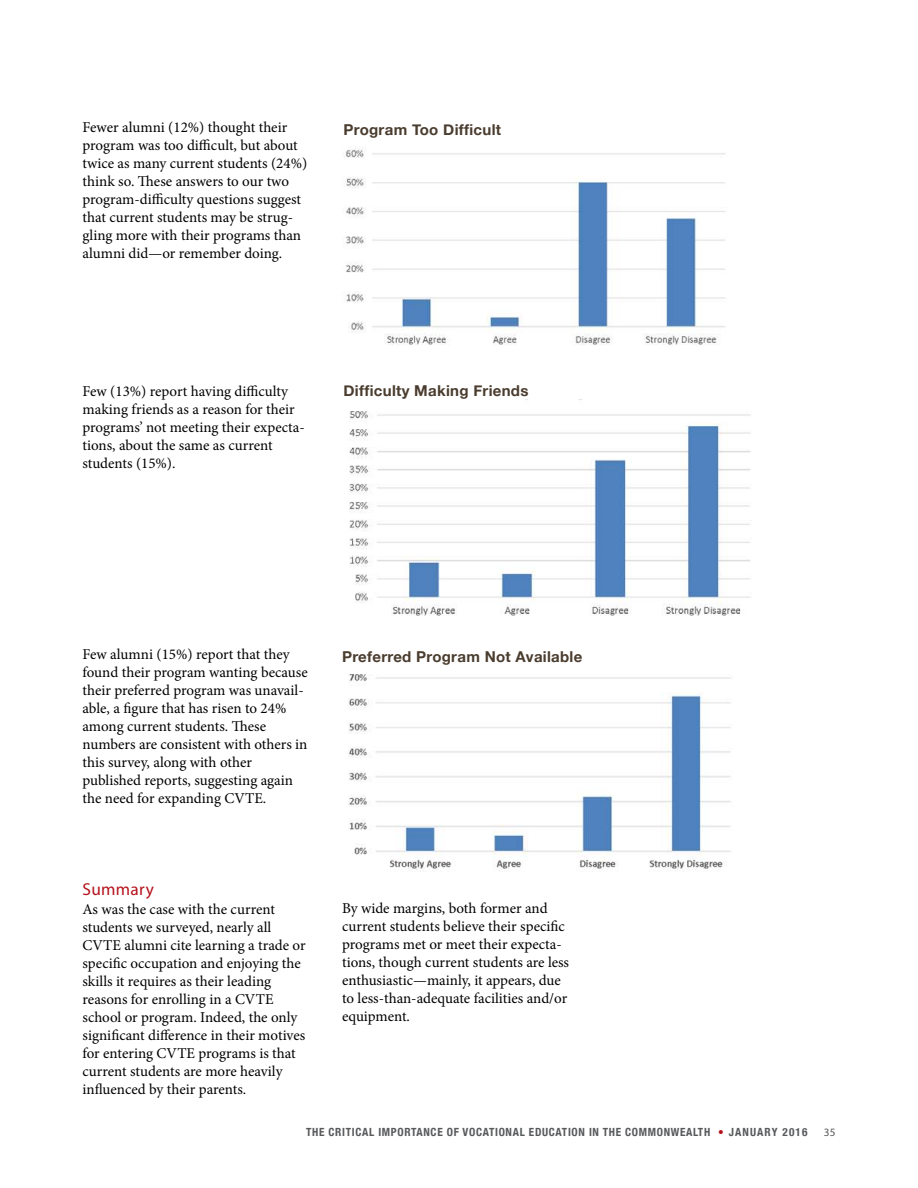
<style>
.page{position:relative;width:918px;height:1188px;background:#fff}
.page>*{position:absolute;margin:0;border:0;box-sizing:border-box;transform-origin:0 0}
.t1{font:17.25px "Myriad Pro";letter-spacing:.02em;color:#b5121b}
.t2{font:15px/18px "Minion Pro";color:#000}
.t3{font:700 15px "Helvetica Neue";letter-spacing:.02em;color:#4a3c2e}
.t4{font:700 condensed 11.25px "Helvetica Neue";letter-spacing:.06em;color:#58595b}
.t5{font:11.25px "Myriad Pro";color:#58595b}
.s1{color:#b5121b}
</style>
<div class="page">
<img style="left:344px;top:148px;width:382px;height:197px">
<img style="left:349px;top:399px;width:402px;height:217px">
<img style="left:349px;top:674px;width:382px;height:198px">
<p class="t2" style="left:83px;top:119px;width:226px">Fewer alumni (12%) thought their program was too difficult, but about twice as many current students (24%) think so. These answers to our two program-difficulty questions suggest that current students may be strug&shy;gling more with their programs than alumni did—or remember doing.</p>
<p class="t3" style="left:344px;top:120px;width:159px">Program Too Difficult</p>
<p class="t2" style="left:83px;top:382px;width:224px">Few (13%) report having difficulty making friends as a reason for their programs’ not meeting their expecta&shy;tions, about the same as current students (15%).</p>
<p class="t3" style="left:344px;top:381px;width:186px">Difficulty Making Friends</p>
<p class="t2" style="left:83px;top:646px;width:227px">Few alumni (15%) report that they found their program wanting because their preferred program was unavail&shy;able, a figure that has risen to 24% among current students. These numbers are consistent with others in this survey, along with other published reports, suggesting again the need for expanding CVTE.</p>
<p class="t3" style="left:342px;top:647px;width:242px">Preferred Program Not Available</p>
<p class="t1" style="left:83px;top:878px;width:73px">Summary</p>
<p class="t2" style="left:83px;top:900px;width:225px">As was the case with the current students we surveyed, nearly all CVTE alumni cite learning a trade or specific occupation and enjoying the skills it requires as their leading reasons for enrolling in a CVTE school or program. Indeed, the only significant difference in their motives for entering CVTE programs is that current students are more heavily influenced by their parents.</p>
<p class="t2" style="left:342px;top:899px;width:229px">By wide margins, both former and current students believe their specific programs met or meet their expecta&shy;tions, though current students are less enthusiastic—mainly, it appears, due to less-than-adequate facilities and/or equipment.</p>
<p class="t4" style="left:306px;top:1126px;width:503px">THE CRITICAL IMPORTANCE OF VOCATIONAL EDUCATION IN THE COMMONWEALTH <span class="s1">•</span> JANUARY 2016</p>
<p class="t5" style="left:824px;top:1126px;width:13px">35</p>
</div>
